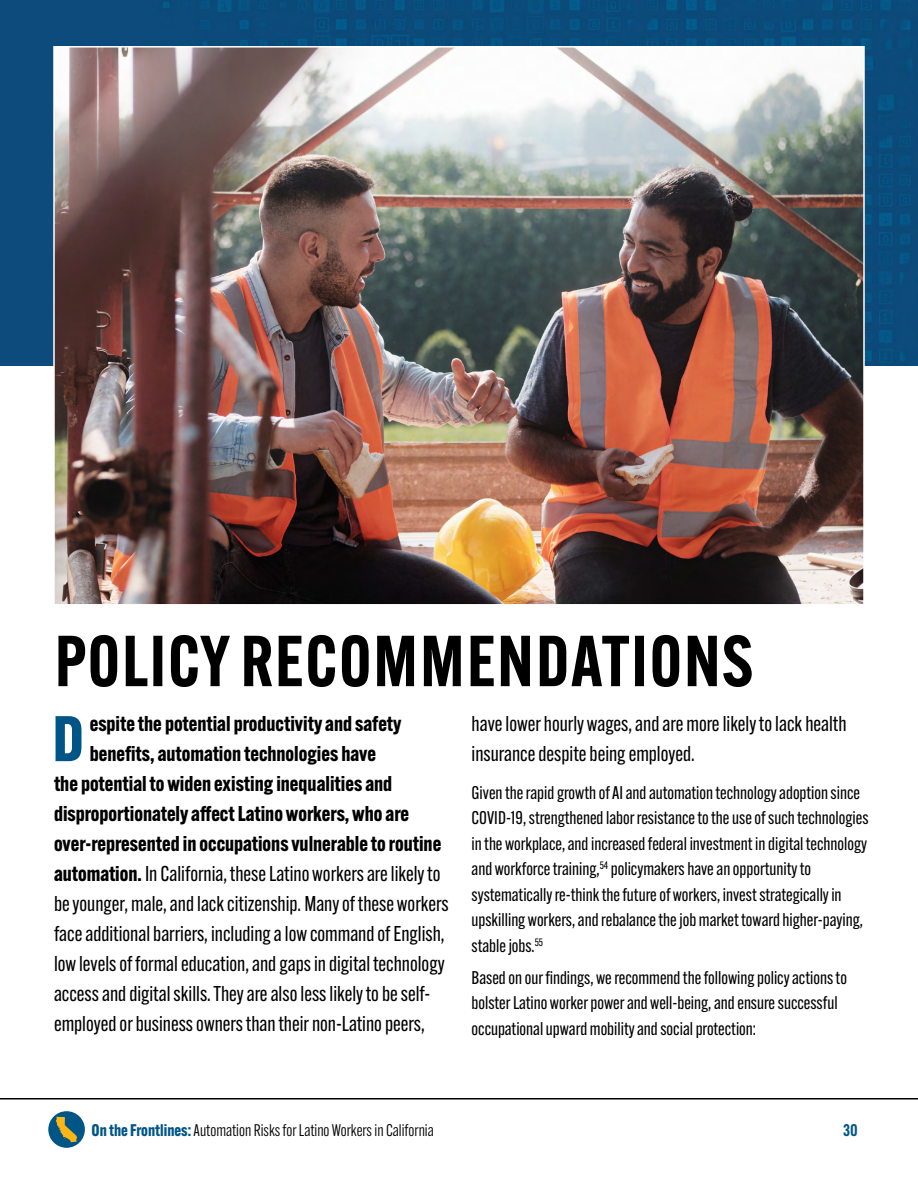
<style>
.page{position:relative;width:918px;height:1188px;background:#fff}
.page>*{position:absolute;margin:0;border:0;box-sizing:border-box;transform-origin:0 0}
.t1{font:600 70.5px "Alternate Gothic ATF";letter-spacing:.02em;color:#000}
.t2{font:700 63px "Alternate Gothic ATF";color:#005587}
.t3{font:21px/30px "Alternate Gothic ATF";color:#000}
.t4{font:700 21px "Alternate Gothic ATF";color:#000}
.t5{font:18px/25.5px "Alternate Gothic ATF";color:#000}
.t6{font:16.5px "Alternate Gothic ATF";color:#000}
.t7{font:600 16.5px "Alternate Gothic ATF";color:#005587}
.s1{font-weight:700}
.s2{font-weight:700;color:#005587}
</style>
<div class="page">
<img style="left:0;top:0;width:918px;height:365px">
<img style="left:56px;top:49px;width:806px;height:554px">
<hr style="left:0;top:1098px;width:918px;height:2px;background:#000">
<div style="left:48px;top:1111px;width:37px;height:37px;background:#005587;border-radius:50%"></div>
<svg style="left:56px;top:1117px;width:21px;height:25px"></svg>
<h1 class="t1" style="left:55px;top:616px;width:700px">POLICY RECOMMENDATIONS</h1>
<h2 class="t2" style="left:53px;top:699px;width:33px">D</h2>
<p class="t4" style="left:90px;top:710px;width:313px">espite the potential productivity and safety</p>
<p class="t3" style="left:472px;top:709px;width:376px">have lower hourly wages, and are more likely to lack health insurance despite being employed.</p>
<p class="t5" style="left:472px;top:780px;width:399px">Given the rapid growth of AI and automation technology adoption since COVID-19, strengthened labor resistance to the use of such technologies in the workplace, and increased federal investment in digital technology and workforce training,<sup>54</sup> policymakers have an opportunity to systematically re-think the future of workers, invest strategically in upskilling workers, and rebalance the job market toward higher-paying, stable jobs.<sup>55</sup></p>
<p class="t5" style="left:472px;top:965px;width:377px">Based on our findings, we recommend the following policy actions to bolster Latino worker power and well-being, and ensure successful occupational upward mobility and social protection:</p>
<p class="t4" style="left:90px;top:740px;width:288px">benefits, automation technologies have</p>
<p class="t4" style="left:54px;top:771px;width:340px">the potential to widen existing inequalities and</p>
<p class="t4" style="left:54px;top:801px;width:357px">disproportionately affect Latino workers, who are</p>
<p class="t4" style="left:54px;top:831px;width:389px">over-represented in occupations vulnerable to routine</p>
<p class="t3" style="left:54px;top:859px;width:388px"><span class="s1">automation.</span> In California, these Latino workers are likely to</p>
<p class="t3" style="left:54px;top:889px;width:396px">be younger, male, and lack citizenship. Many of these workers</p>
<p class="t3" style="left:54px;top:919px;width:392px">face additional barriers, including a low command of English,</p>
<p class="t3" style="left:54px;top:949px;width:392px">low levels of formal education, and gaps in digital technology</p>
<p class="t3" style="left:54px;top:979px;width:378px">access and digital skills. They are also less likely to be self-</p>
<p class="t3" style="left:54px;top:1009px;width:372px">employed or business owners than their non-Latino peers,</p>
<p class="t6" style="left:92px;top:1120px;width:344px"><span class="s2">On the Frontlines:</span>Automation Risks for Latino Workers in California</p>
<p class="t7" style="left:843px;top:1119px;width:16px">30</p>
</div>
